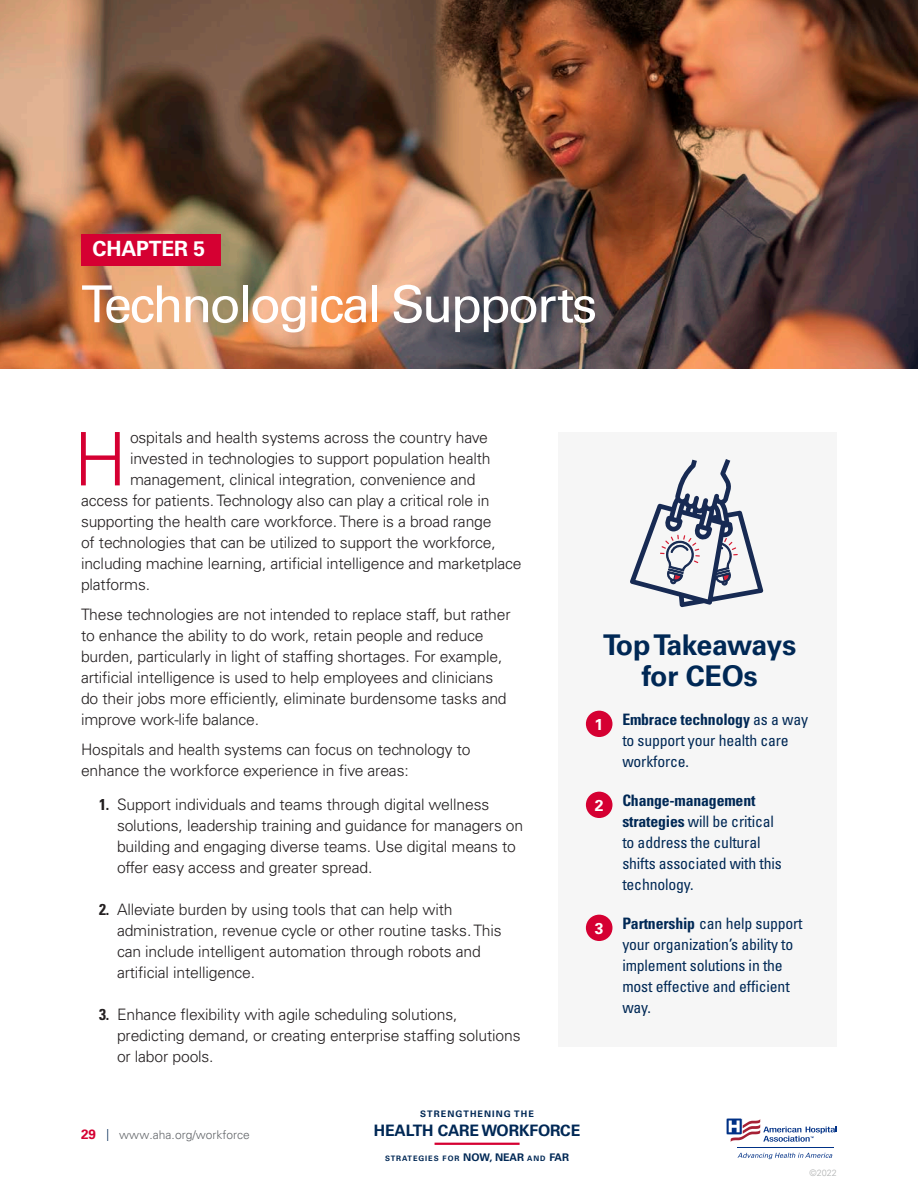
<style>
.page{position:relative;width:918px;height:1188px;background:#fff}
.page>*{position:absolute;margin:0;border:0;box-sizing:border-box;transform-origin:0 0}
.Body{font:300 73.95px "Univers LT Std";color:#d50032}
.Heading_1{font:51px "Univers LT Std";letter-spacing:-.05em;color:#fff}
.Body-2{font:700 28.5px/31.5px "Univers LT Std";letter-spacing:-.01em;color:#002855;text-align:center}
.t1{font:700 21px "Univers LT Std";letter-spacing:-.01em;color:#fff}
.Body-3{font:300 15.75px/21px "Univers LT Std";letter-spacing:-.01em;color:#231f20}
.sidebar_body{font:condensed 15.75px/21px "Univers LT Std";letter-spacing:-.01em;color:#002855}
.t2{font:700 15.75px "Univers LT Std";letter-spacing:-.01em;color:#002855}
.Heading_2{font:700 15.75px "Univers LT Std";color:#fff}
.t3{font:300 12px "Univers LT Std";letter-spacing:.005em;color:#63666a}
.t4{font:700 9px "Univers LT Std";letter-spacing:.12em;color:#002855}
.t5{font:300 9px "Univers LT Std";color:#b1b3b3}
.t6{font:700 7.5px "Univers LT Std";letter-spacing:.12em;color:#002855}
.s1{font-weight:700;font-stretch:condensed}
.s2{font-weight:700}
.s3{font-weight:700;font-size:13.5px;color:#d50032}
.s4{color:#002855}
.s5{font-size:10.5px}
</style>
<div class="page">
<hr style="left:435px;top:1143px;width:85px;height:2px;background:#d50032">
<hr style="left:737px;top:1147px;width:97px;height:1px;background:#003186">
<svg style="left:738px;top:1153px;width:94px;height:6px"></svg>
<svg style="left:726px;top:1118px;width:111px;height:24px"></svg>
<img style="left:0;top:0;width:918px;height:369px">
<div style="left:558px;top:432px;width:279px;height:615px;background:#f6f6f6"></div>
<div style="left:586px;top:711px;width:26px;height:26px;background:#d50032;border-radius:50%"></div>
<div style="left:586px;top:792px;width:26px;height:26px;background:#d50032;border-radius:50%"></div>
<div style="left:586px;top:915px;width:26px;height:26px;background:#d50032;border-radius:50%"></div>
<svg style="left:630px;top:459px;width:133px;height:148px"></svg>
<div style="left:81px;top:234px;width:139px;height:32px;background:#d50032"></div>
<p class="t1" style="left:93px;top:236px;width:114px">CHAPTER 5</p>
<p class="Heading_1" style="left:81px;top:274px;width:518px">Technological Supports</p>
<p class="Body" style="left:74px;top:415px;width:55px">H</p>
<p class="Body-3" style="left:130px;top:427px;width:359px">ospitals and health systems across the country have</p>
<p class="Body-3" style="left:130px;top:448px;width:362px">invested in technologies to support population health</p>
<p class="Body-3" style="left:130px;top:469px;width:347px">management, clinical integration, convenience and</p>
<p class="Body-3" style="left:81px;top:490px;width:410px">access for patients. Technology also can play a critical role in</p>
<p class="Body-3" style="left:81px;top:511px;width:412px">supporting the health care workforce. There is a broad range</p>
<p class="Body-3" style="left:81px;top:532px;width:416px">of technologies that can be utilized to support the workforce,</p>
<p class="Body-3" style="left:81px;top:553px;width:442px">including machine learning, artificial intelligence and marketplace</p>
<p class="Body-3" style="left:81px;top:574px;width:71px">platforms.</p>
<p class="Body-3" style="left:81px;top:604px;width:431px">These technologies are not intended to replace staff, but rather to enhance the ability to do work, retain people and reduce burden, particularly in light of staffing shortages. For example, artificial intelligence is used to help employees and clinicians do their jobs more efficiently, eliminate burdensome tasks and improve work-life balance.</p>
<p class="Body-3" style="left:81px;top:739px;width:391px">Hospitals and health systems can focus on technology to enhance the workforce experience in five areas:</p>
<p class="Body-3" style="left:117px;top:794px;width:408px;text-indent:-18px"><span class="s1">1.</span> Support individuals and teams through digital wellness solutions, leadership training and guidance for managers on building and engaging diverse teams. Use digital means to offer easy access and greater spread.</p>
<p class="Body-3" style="left:117px;top:899px;width:386px;text-indent:-18px"><span class="s1">2.</span> Alleviate burden by using tools that can help with administration, revenue cycle or other routine tasks. This can include intelligent automation through robots and artificial intelligence.</p>
<p class="Body-3" style="left:117px;top:1004px;width:405px;text-indent:-18px"><span class="s1">3.</span> Enhance flexibility with agile scheduling solutions, predicting demand, or creating enterprise staffing solutions or labor pools.</p>
<p class="Body-2" style="left:603px;top:629px;width:195px">Top Takeaways for CEOs</p>
<p class="Heading_2" style="left:595px;top:715px;width:10px">1</p>
<p class="sidebar_body" style="left:622px;top:709px;width:187px"><span class="s2">Embrace technology</span> as a way to support your health care workforce.</p>
<p class="Heading_2" style="left:595px;top:796px;width:10px">2</p>
<p class="sidebar_body" style="left:622px;top:790px;width:161px"><span class="s2">Change-management strategies</span> will be critical to address the cultural shifts associated with this technology.</p>
<p class="Heading_2" style="left:595px;top:919px;width:10px">3</p>
<p class="sidebar_body" style="left:622px;top:913px;width:182px"><span class="s2">Partnership</span> can help support your organization’s ability to implement solutions in the most effective and efficient way.</p>
<p class="t3" style="left:81px;top:1128px;width:170px"><span class="s3">29</span> <span class="s4">|</span> www.aha.org/workforce</p>
<p class="t4" style="left:420px;top:1109px;width:115px">STRENGTHENING THE</p>
<p class="t6" style="left:385px;top:1154px;width:186px">STRATEGIES FOR <span class="s5">NOW, NEAR</span> AND <span class="s5">FAR</span></p>
<p class="t2" style="left:374px;top:1121px;width:208px">HEALTH CARE WORKFORCE</p>
<p class="t5" style="left:810px;top:1167px;width:29px">©2022</p>
</div>
